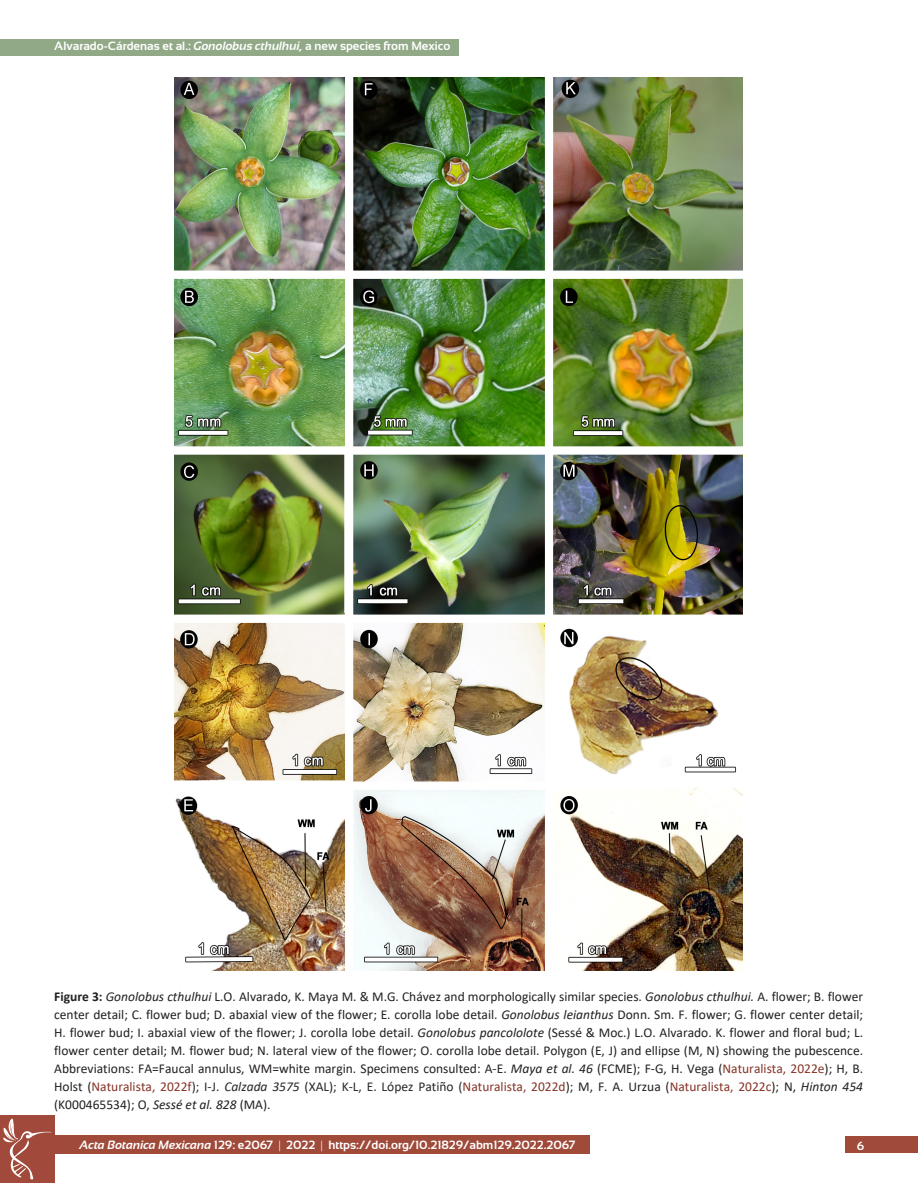
<style>
.page{position:relative;width:918px;height:1188px;background:#fff}
.page>*{position:absolute;margin:0;border:0;box-sizing:border-box;transform-origin:0 0}
.piefigura{font:13.5px/18px "Calibri";color:#231f20;text-align:justify}
.t1{font:700 12px "Sansation";color:#fff}
.t2{font:italic 700 12px "Sansation";color:#fff}
.s1{font-style:italic}
.s2{font-weight:700}
.s3{color:#853427}
.s4{color:#292627}
.s5{font-style:italic;color:#292627}
.s6{font-weight:300}
</style>
<div class="page">
<div style="left:846px;top:1136px;width:72px;height:17px;background:#a04a3a"></div>
<div style="left:0;top:39px;width:459px;height:16px;background:#91a987"></div>
<div style="left:0;top:1135px;width:589px;height:19px;background:#a04a3a"></div>
<div style="left:0;top:1115px;width:55px;height:67px;background:#a14a3b"></div>
<svg style="left:3px;top:1118px;width:49px;height:62px"></svg>
<img style="left:174px;top:78px;width:568px;height:892px">
<p class="t1" style="left:54px;top:39px;width:398px">Alvarado-Cárdenas et al.: <span class="s1">Gonolobus cthulhui,</span> a new species from Mexico</p>
<p class="piefigura" style="left:54px;top:987px;width:810px"><span class="s2">Figure 3:</span> <span class="s1">Gonolobus cthulhui</span> L.O. Alvarado, K. Maya M. &amp; M.G. Chávez and morphologically similar species. <span class="s1">Gonolobus cthulhui.</span> A. flower; B. flower center detail; C. flower bud; D. abaxial view of the flower; E. corolla lobe detail. <span class="s1">Gonolobus leianthus</span> Donn. Sm. F. flower; G. flower center detail; H. flower bud; I. abaxial view of the flower; J. corolla lobe detail. <span class="s1">Gonolobus pancololote</span> (Sessé &amp; Moc.) L.O. Alvarado. K. flower and floral bud; L. flower center detail; M. flower bud; N. lateral view of the flower; O. corolla lobe detail. Polygon (E, J) and ellipse (M, N) showing the pubescence.<br>Abbreviations: FA=Faucal annulus, WM=white margin. Specimens consulted: A-E. <span class="s1">Maya et al. 46</span> (FCME); F-G, H. Vega (<span class="s3">Naturalista, 2022e</span>); H, B.<br>Holst (<span class="s3">Naturalista, 2022f</span><span class="s4">); I-J.</span> <span class="s5">Calzada 3575</span> <span class="s4">(XAL); K-L, E. López Patiño (</span><span class="s3">Naturalista, 2022d</span>); M, F. A. Urzua (<span class="s3">Naturalista, 2022c</span>); N, <span class="s1">Hinton 454 </span>(K000465534); O, <span class="s1">Sessé et al. 828</span> (MA).</p>
<p class="t1" style="left:193px;top:1134px;width:351px">128: e1924 <span class="s6">|</span> 2021 <span class="s6">|</span> https://doi.org/10.21829/abm128.2021.1924</p>
<p class="t1" style="left:58px;top:1138px;width:484px"><sup>Acta</sup> <sup>Botanica</sup> <sup>Mexicana</sup> 128: e1829 <span class="s6">|</span> 2021 <span class="s6">|</span> https://doi.org/10.21829/abm128.2021 1829</p>
<p class="t1" style="left:79px;top:1138px;width:497px"><span class="s1">Acta Botanica Mexicana</span> 129: e2067 <span class="s6">|</span> 2022 <span class="s6">|</span> https://doi.org/10.21829/abm129.2022.2067</p>
<p class="t2" style="left:56px;top:1138px;width:134px">Acta Botanic Mexicana</p>
<p class="t1" style="left:857px;top:1139px;width:9px">6</p>
</div>
